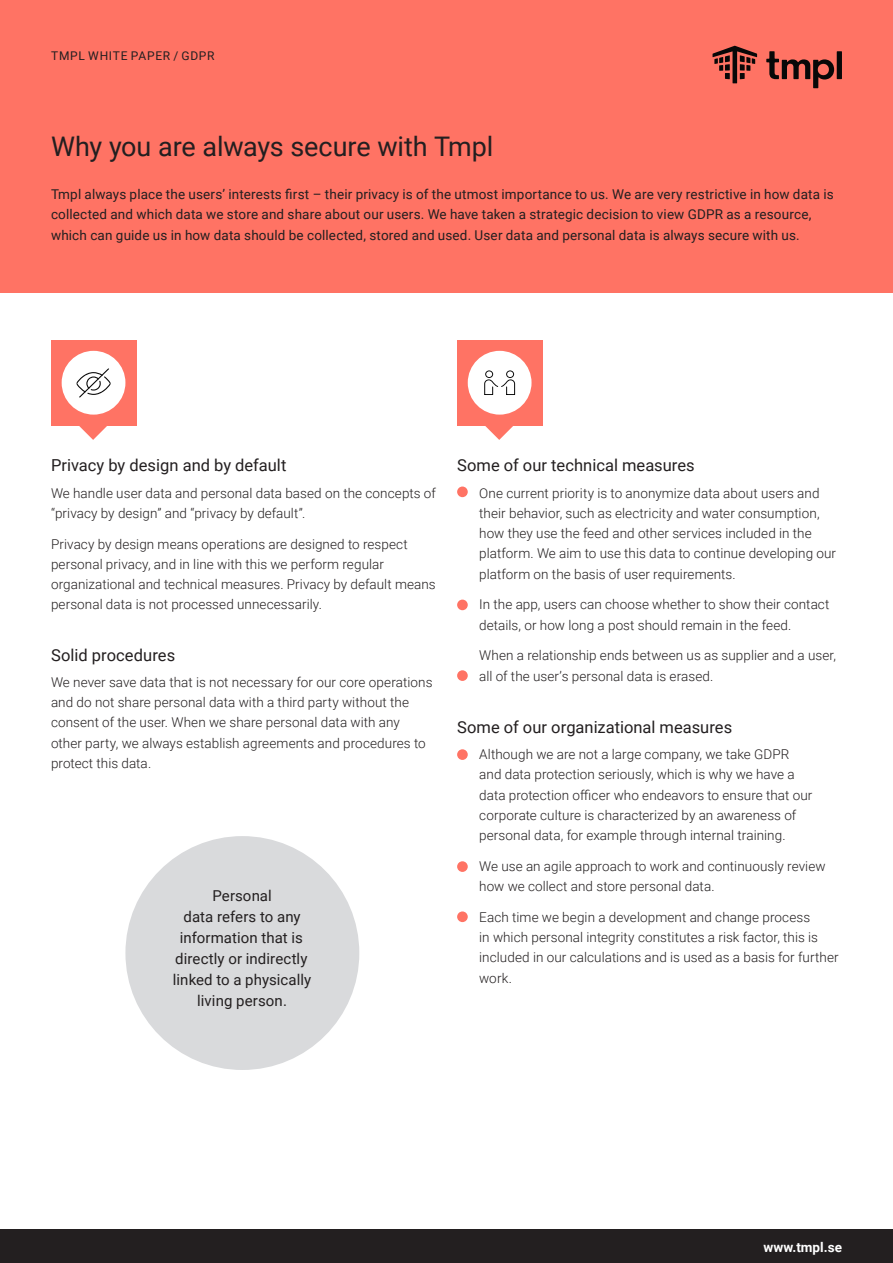
<style>
.page{position:relative;width:893px;height:1263px;background:#fff}
.page>*{position:absolute;margin:0;border:0;box-sizing:border-box;transform-origin:0 0}
.Heading_3{font:27px "Roboto";letter-spacing:-.01em;color:#231f20}
.t1{font:16.5px "Roboto";color:#231f20}
.t2{font:15px/21px "Roboto";letter-spacing:.005em;color:#231f20;text-align:center}
.t3{font:300 13.5px/20.2px "Roboto";letter-spacing:.005em;color:#231f20}
.Heading_3-2{font:13.5px/20.2px "Roboto";letter-spacing:.01em;color:#231f20}
.t4{font:700 13.5px "Roboto";color:#fff}
.Paragraph_-_VERSALER{font:12px "Roboto";letter-spacing:.055em;color:#231f20}
</style>
<div class="page">
<div style="left:0;top:0;width:893px;height:292px;background:#ff7364"></div>
<svg style="left:766px;top:51px;width:76px;height:37px"></svg>
<svg style="left:712px;top:46px;width:45px;height:37px"></svg>
<div style="left:0;top:1229px;width:893px;height:34px;background:#231f20"></div>
<div style="left:457px;top:486px;width:11px;height:11px;background:#ff7364;border-radius:50%"></div>
<div style="left:457px;top:600px;width:11px;height:10px;background:#ff7364;border-radius:50%"></div>
<div style="left:457px;top:670px;width:11px;height:11px;background:#ff7364;border-radius:50%"></div>
<div style="left:457px;top:749px;width:11px;height:11px;background:#ff7364;border-radius:50%"></div>
<div style="left:457px;top:861px;width:11px;height:11px;background:#ff7364;border-radius:50%"></div>
<div style="left:457px;top:911px;width:11px;height:11px;background:#ff7364;border-radius:50%"></div>
<div style="left:51px;top:340px;width:85px;height:85px;background:#ff7364"></div>
<div style="left:62px;top:351px;width:63px;height:64px;background:#fff;border-radius:50%"></div>
<svg style="left:54px;top:360px;width:79px;height:80px"></svg>
<div style="left:457px;top:340px;width:85px;height:85px;background:#ff7364"></div>
<div style="left:468px;top:351px;width:63px;height:64px;background:#fff;border-radius:50%"></div>
<svg style="left:460px;top:360px;width:79px;height:80px"></svg>
<div style="left:125px;top:836px;width:234px;height:234px;background:#d9dadc;border-radius:50%"></div>
<p class="Paragraph_-_VERSALER" style="left:51px;top:47px;width:165px">TMPL WHITE PAPER / GDPR</p>
<p class="Heading_3" style="left:51px;top:128px;width:444px">Why you are always secure with Tmpl</p>
<p class="Heading_3-2" style="left:51px;top:184px;width:784px">Tmpl always place the users’ interests first – their privacy is of the utmost importance to us. We are very restrictive in how data is collected and which data we store and share about our users. We have taken a strategic decision to view GDPR as a resource, which can guide us in how data should be collected, stored and used. User data and personal data is always secure with us.</p>
<p class="t1" style="left:51px;top:454px;width:237px">Privacy by design and by default</p>
<p class="t3" style="left:51px;top:482px;width:386px">We handle user data and personal data based on the concepts of “privacy by design” and “privacy by default”.</p>
<p class="t3" style="left:51px;top:533px;width:386px">Privacy by design means operations are designed to respect personal privacy, and in line with this we perform regular organizational and technical measures. Privacy by default means personal data is not processed unnecessarily.</p>
<p class="t1" style="left:51px;top:643px;width:126px">Solid procedures</p>
<p class="t3" style="left:51px;top:671px;width:383px">We never save data that is not necessary for our core operations and do not share personal data with a third party without the consent of the user. When we share personal data with any other party, we always establish agreements and procedures to protect this data.</p>
<p class="t2" style="left:173px;top:885px;width:140px">Personal<br>data refers to any information that is directly or indirectly linked to a physically living person.</p>
<p class="t1" style="left:457px;top:454px;width:239px">Some of our technical measures</p>
<p class="t3" style="left:479px;top:482px;width:358px">One current priority is to anonymize data about users and their behavior, such as electricity and water consumption, how they use the feed and other services included in the platform. We aim to use this data to continue developing our platform on the basis of user requirements.</p>
<p class="t3" style="left:479px;top:594px;width:352px">In the app, users can choose whether to show their contact details, or how long a post should remain in the feed.</p>
<p class="t3" style="left:479px;top:645px;width:358px">When a relationship ends between us as supplier and a user, all of the user’s personal data is erased.</p>
<p class="t1" style="left:457px;top:715px;width:277px">Some of our organizational measures</p>
<p class="t3" style="left:479px;top:744px;width:335px">Although we are not a large company, we take GDPR and data protection seriously, which is why we have a data protection officer who endeavors to ensure that our corporate culture is characterized by an awareness of personal data, for example through internal training.</p>
<p class="t3" style="left:479px;top:855px;width:348px">We use an agile approach to work and continuously review how we collect and store personal data.</p>
<p class="t3" style="left:479px;top:906px;width:361px">Each time we begin a development and change process<br>in which personal integrity constitutes a risk factor, this is included in our calculations and is used as a basis for further work.</p>
<p class="t4" style="left:763px;top:1238px;width:80px">www.tmpl.se</p>
</div>
